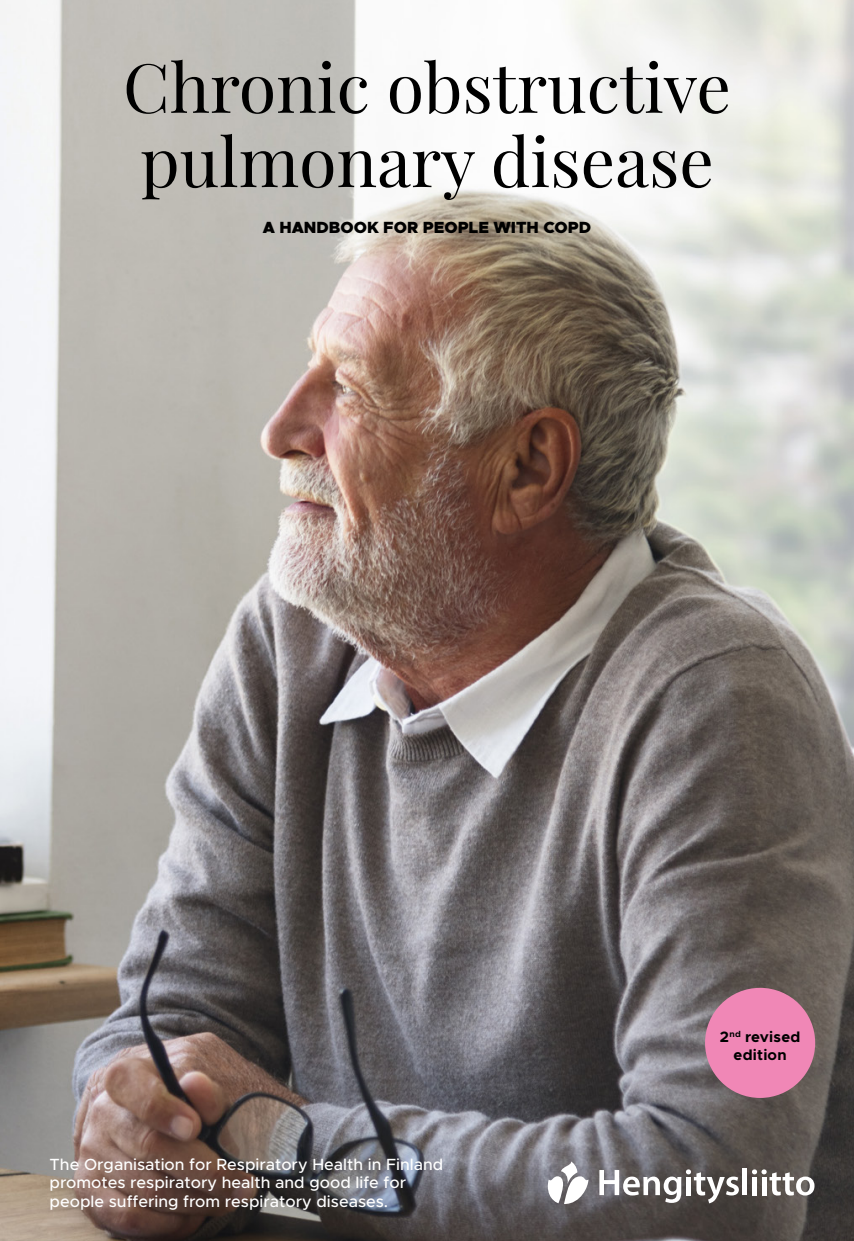
<style>
.page{position:relative;width:854px;height:1241px;background:#fff}
.page>*{position:absolute;margin:0;border:0;box-sizing:border-box;transform-origin:0 0}
.t1{font:68.08px/74.2px "Playfair Display";color:#000}
.t2{font:500 16.28px/18.6px "Metropolis";color:#fff}
.t3{font:900 16.28px "Metropolis";color:#000}
.t4{font:700 15.05px/18.6px "Metropolis";letter-spacing:.015em;color:#000;text-align:center}
</style>
<div class="page">
<img style="left:0;top:0;width:853px;height:1240px">
<div style="left:704px;top:987px;width:110px;height:110px;background:#f087b6;border-radius:50%"></div>
<svg style="left:599px;top:1169px;width:139px;height:34px"></svg>
<div style="left:742px;top:1168px;width:5px;height:26px;background:#fff"></div>
<svg style="left:751px;top:1169px;width:63px;height:26px"></svg>
<svg style="left:547px;top:1161px;width:41px;height:42px"></svg>
<h1 class="t1" style="left:123px;top:45px;width:609px">Chronic obstructive pulmonary disease</h1>
<p class="t3" style="left:263px;top:216px;width:330px">A HANDBOOK FOR PEOPLE WITH COPD</p>
<p class="t2" style="left:50px;top:1154px;width:395px">The Organisation for Respiratory Health in Finland promotes respiratory health and good life for people suffering from respiratory diseases.</p>
<p class="t4" style="left:719px;top:1027px;width:82px">2<sup>nd</sup> revised edition</p>
</div>
